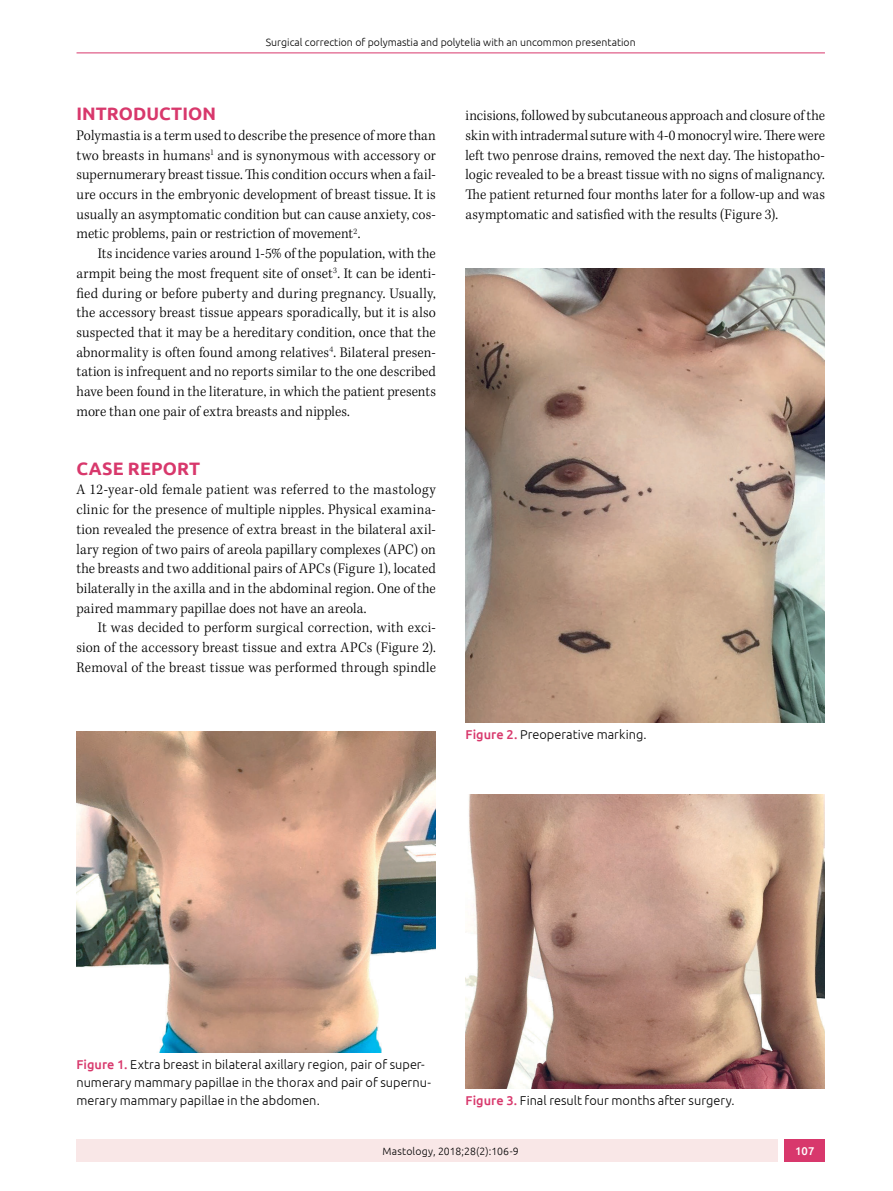
<style>
.page{position:relative;width:893px;height:1191px;background:#fff}
.page>*{position:absolute;margin:0;border:0;box-sizing:border-box;transform-origin:0 0}
.t1{font:700 18px "Ubuntu";letter-spacing:.005em;color:#d8386c}
.t2{font:300 15px/19.6px "Kepler Std";letter-spacing:.01em;color:#000;text-align:justify;scale:.95 1}
.t3{font:300 12.75px/18px "Ubuntu";letter-spacing:.005em;color:#000}
.t4{font:500 11.25px "Ubuntu";color:#fff}
.t5{font:300 10.5px "Ubuntu";color:#000}
.s1{font-weight:500;color:#d8386c}
</style>
<div class="page">
<div style="left:77px;top:1139px;width:701px;height:23px;background:#f9e7e7"></div>
<div style="left:785px;top:1139px;width:40px;height:23px;background:#d8386c"></div>
<hr style="left:77px;top:53px;width:748px;height:1px;background:#d8386c">
<img style="left:76px;top:731px;width:360px;height:322px">
<img style="left:466px;top:268px;width:359px;height:454px">
<img style="left:466px;top:794px;width:359px;height:295px">
<p class="t5" style="left:266px;top:36px;width:371px">Surgical correction of polymastia and polytelia with an uncommon presentation</p>
<p class="t1" style="left:77px;top:103px;width:141px">INTRODUCTION</p>
<p class="t2" style="left:77px;top:126px;width:380px">Polymastia is a term used to describe the presence of more than two breasts in humans<sup>1</sup> and is synonymous with accessory or supernumerary breast tissue. This condition occurs when a fail&shy;ure occurs in the embryonic development of breast tissue. It is usually an asymptomatic condition but can cause anxiety, cos&shy;metic problems, pain or restriction of movement<sup>2</sup>.</p>
<p class="t2" style="left:77px;top:244px;width:380px;text-indent:21px">Its incidence varies around 1-5% of the population, with the armpit being the most frequent site of onset<sup>3</sup>. It can be identi&shy;fied during or before puberty and during pregnancy. Usually, the accessory breast tissue appears sporadically, but it is also suspected that it may be a hereditary condition, once that the abnormality is often found among relatives<sup>4</sup>. Bilateral presen&shy;tation is infrequent and no reports similar to the one described have been found in the literature, in which the patient presents more than one pair of extra breasts and nipples.</p>
<p class="t1" style="left:77px;top:457px;width:125px">CASE REPORT</p>
<p class="t2" style="left:77px;top:480px;width:380px">A 12-year-old female patient was referred to the mastology clinic for the presence of multiple nipples. Physical examina&shy;tion revealed the presence of extra breast in the bilateral axil&shy;lary region of two pairs of areola papillary complexes (APC) on the breasts and two additional pairs of APCs (Figure 1), located bilaterally in the axilla and in the abdominal region. One of the paired mammary papillae does not have an areola.</p>
<p class="t2" style="left:77px;top:618px;width:380px;text-indent:21px">It was decided to perform surgical correction, with exci&shy;sion of the accessory breast tissue and extra APCs (Figure 2).<br>Removal of the breast tissue was performed through spindle</p>
<p class="t2" style="left:466px;top:106px;width:380px">incisions, followed by subcutaneous approach and closure of the skin with intradermal suture with 4-0 monocryl wire. There were left two penrose drains, removed the next day. The histopatho&shy;logic revealed to be a breast tissue with no signs of malignancy.<br>The patient returned four months later for a follow-up and was asymptomatic and satisfied with the results (Figure 3).</p>
<p class="t3" style="left:466px;top:724px;width:182px"><span class="s1">Figure 2.</span> Preoperative marking.</p>
<p class="t3" style="left:76px;top:1055px;width:356px"><span class="s1">Figure 1.</span> Extra breast in bilateral axillary region, pair of super&shy;numerary mammary papillae in the thorax and pair of supernu&shy;merary mammary papillae in the abdomen.</p>
<p class="t3" style="left:466px;top:1091px;width:270px"><span class="s1">Figure 3.</span> Final result four months after surgery.</p>
<p class="t5" style="left:383px;top:1144px;width:138px">Mastology, 2018;28(2):106-9</p>
<p class="t4" style="left:795px;top:1143px;width:21px">107</p>
</div>
